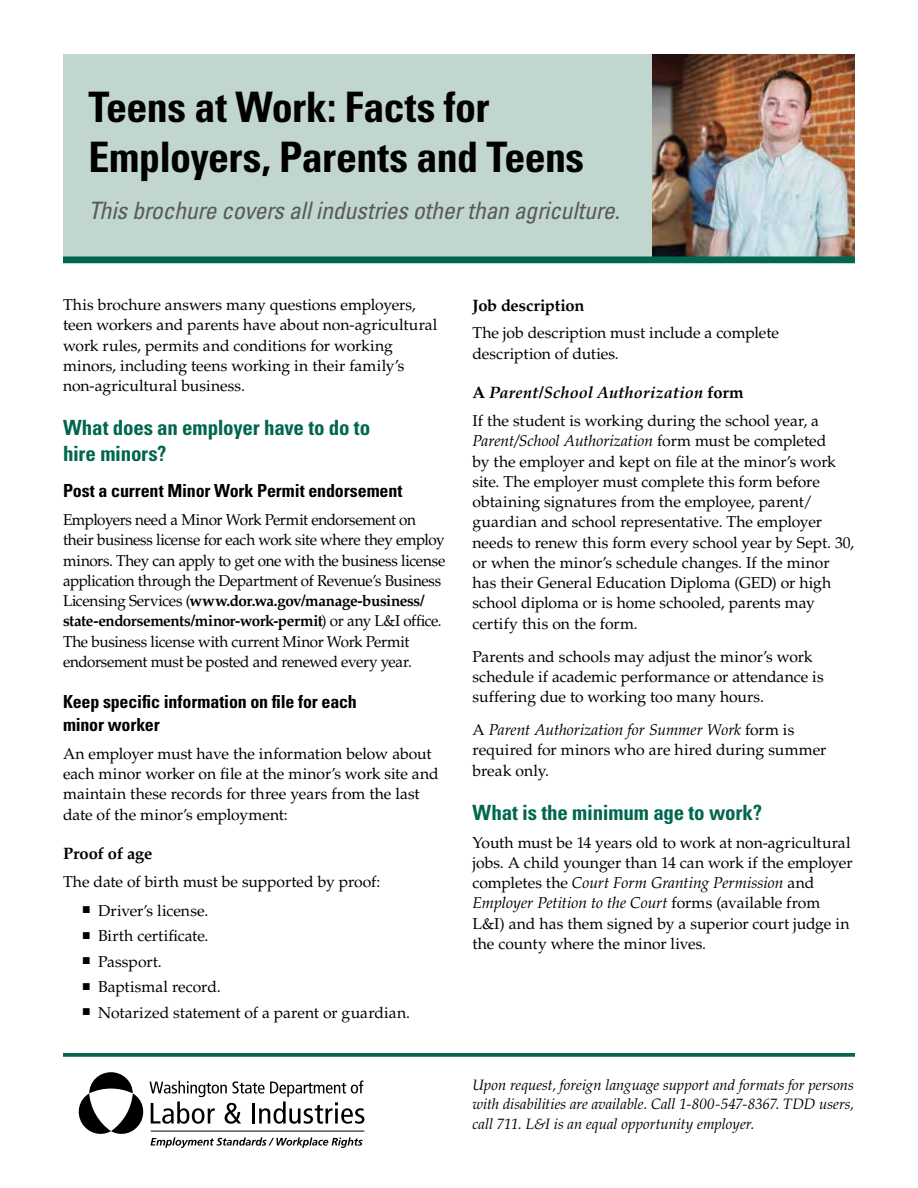
<style>
.page{position:relative;width:918px;height:1188px;background:#fff}
.page>*{position:absolute;margin:0;border:0;box-sizing:border-box;transform-origin:0 0}
.t1{font:700 condensed 42px/50.4px "Univers LT Std";letter-spacing:-.015em;color:#000}
.Subtitle{font:italic condensed 24px "Univers LT Std";letter-spacing:-.01em;color:#58595b}
.Subhead_Level_1{font:700 condensed 21px/25.5px "Univers LT Std";letter-spacing:-.01em;color:#00674e}
.Subhead_Level_2{font:700 condensed 18px/22.5px "Univers LT Std";letter-spacing:-.01em;color:#000}
.Subhead_Level_3{font:italic 700 16.5px "Palatino LT Std";letter-spacing:.005em;color:#000}
.Subhead_Level_3-2{font:700 16.5px "Palatino LT Std";letter-spacing:-.01em;color:#000}
.Body_-_10_5{font:15.75px/20.2px "Palatino LT Std";letter-spacing:-.005em;color:#000}
.Body_-_10_5-2{font:15.75px/20.2px "Palatino LT Std";letter-spacing:-.025em;color:#000}
.ADA_Statement{font:italic 15px/19.5px "Palatino LT Std";color:#000;text-align:justify}
.s1{font-weight:700}
.s2{font-style:normal}
.s3{font-style:italic}
</style>
<div class="page">
<svg style="left:79px;top:1072px;width:285px;height:76px"></svg>
<div style="left:63px;top:54px;width:589px;height:202px;background:#c1d6ce"></div>
<img style="left:652px;top:54px;width:203px;height:202px">
<div style="left:63px;top:256px;width:792px;height:7px;background:#00674e"></div>
<svg style="left:63px;top:1053px;width:792px;height:4px;fill:#00674e"></svg>
<h1 class="t1" style="left:88px;top:82px;width:497px">Teens at Work: Facts for<br>Employers, Parents and Teens</h1>
<h2 class="Subtitle" style="left:88px;top:195px;width:533px">This brochure covers all industries other than agriculture.</h2>
<p class="Body_-_10_5" style="left:63px;top:295px;width:376px">This brochure answers many questions employers, teen workers and parents have about non-agricultural work rules, permits and conditions for working minors, including teens working in their family’s non-agricultural business.</p>
<h3 class="Subhead_Level_1" style="left:63px;top:415px;width:309px">What does an employer have to do to hire minors?</h3>
<h4 class="Subhead_Level_2" style="left:63px;top:479px;width:341px">Post a current Minor Work Permit endorsement</h4>
<p class="Body_-_10_5-2" style="left:63px;top:510px;width:384px">Employers need a Minor Work Permit endorsement on their business license for each work site where they employ minors. They can apply to get one with the business license application through the Department of Revenue’s Business Licensing Services (<span class="s1">www.dor.wa.gov/manage-business/ state-endorsements/minor-work-permit</span>) or any L&amp;I office.<br>The business license with current Minor Work Permit endorsement must be posted and renewed every year.</p>
<h4 class="Subhead_Level_2" style="left:63px;top:690px;width:295px">Keep specific information on file for each minor worker</h4>
<p class="Body_-_10_5" style="left:63px;top:744px;width:377px">An employer must have the information below about each minor worker on file at the minor’s work site and maintain these records for three years from the last date of the minor’s employment:</p>
<h5 class="Subhead_Level_3-2" style="left:63px;top:844px;width:91px">Proof of age</h5>
<p class="Body_-_10_5" style="left:63px;top:872px;width:319px">The date of birth must be supported by proof:</p>
<p class="Body_-_10_5" style="left:98px;top:900px;width:112px">Driver’s license.</p>
<p class="Body_-_10_5" style="left:98px;top:926px;width:112px">Birth certificate.</p>
<p class="Body_-_10_5" style="left:98px;top:951px;width:65px">Passport.</p>
<p class="Body_-_10_5" style="left:98px;top:977px;width:124px">Baptismal record.</p>
<p class="Body_-_10_5" style="left:98px;top:1002px;width:313px">Notarized statement of a parent or guardian.</p>
<h5 class="Subhead_Level_3-2" style="left:472px;top:295px;width:114px">Job description</h5>
<p class="Body_-_10_5" style="left:472px;top:323px;width:308px">The job description must include a complete description of duties.</p>
<h5 class="Subhead_Level_3" style="left:472px;top:383px;width:273px"><span class="s2">A</span> Parent/School Authorization <span class="s2">form</span></h5>
<p class="Body_-_10_5" style="left:472px;top:411px;width:383px">If the student is working during the school year, a <span class="s3">Parent/School Authorization</span> form must be completed<br>by the employer and kept on file at the minor’s work site. The employer must complete this form before obtaining signatures from the employee, parent/ guardian and school representative. The employer needs to renew this form every school year by Sept. 30, or when the minor’s schedule changes. If the minor has their General Education Diploma (GED) or high school diploma or is home schooled, parents may certify this on the form.</p>
<p class="Body_-_10_5" style="left:472px;top:646px;width:353px">Parents and schools may adjust the minor’s work schedule if academic performance or attendance is suffering due to working too many hours.</p>
<p class="Body_-_10_5" style="left:472px;top:720px;width:355px">A <span class="s3">Parent Authorization for Summer Work</span> form is required for minors who are hired during summer break only.</p>
<h3 class="Subhead_Level_1" style="left:472px;top:800px;width:291px">What is the minimum age to work?</h3>
<p class="Body_-_10_5" style="left:472px;top:832px;width:382px">Youth must be 14 years old to work at non-agricultural jobs. A child younger than 14 can work if the employer completes the <span class="s3">Court Form Granting Permission</span> and <span class="s3">Employer Petition to the Court</span> forms (available from L&amp;I) and has them signed by a superior court judge in the county where the minor lives.</p>
<p class="ADA_Statement" style="left:472px;top:1075px;width:383px">Upon request, foreign language support and formats for persons with disabilities are available. Call 1-800-547-8367. TDD users, call 711. L&amp;I is an equal opportunity employer.</p>
</div>
